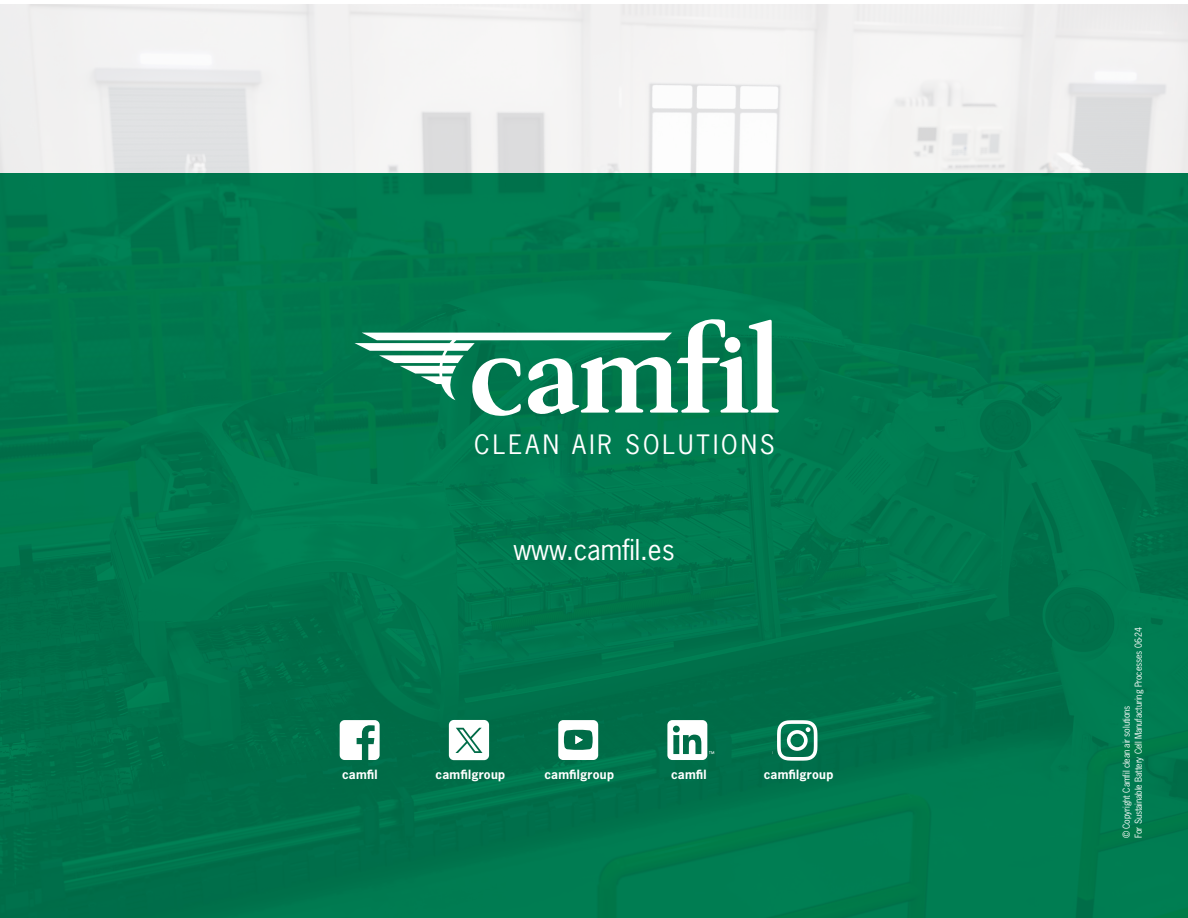
<style>
.page{position:relative;width:1188px;height:918px;background:#fff}
.page>*{position:absolute;margin:0;border:0;box-sizing:border-box;transform-origin:0 0}
.t1{font:27px "News Gothic Std";letter-spacing:-.005em;color:#fff}
.t2{font:25.2px "News Gothic Std";letter-spacing:.12em;color:#fff}
.t3{font:700 12px "News Gothic Std";letter-spacing:.02em;color:#fff}
.t4{font:9px/12px "News Gothic Std";letter-spacing:-.01em;color:#fff;scale:.95 1}
</style>
<div class="page">
<img style="left:0;top:5px;width:1188px;height:913px">
<svg style="left:355px;top:319px;width:424px;height:97px"></svg>
<div style="left:725px;top:337px;width:15px;height:16px;background:#fff;border-radius:50%"></div>
<svg style="left:340px;top:720px;width:40px;height:40px"></svg>
<svg style="left:449px;top:720px;width:40px;height:40px"></svg>
<svg style="left:558px;top:720px;width:40px;height:40px"></svg>
<svg style="left:667px;top:720px;width:47px;height:40px"></svg>
<svg style="left:777px;top:720px;width:40px;height:41px"></svg>
<h2 class="t2" style="left:474px;top:428px;width:302px">CLEAN AIR SOLUTIONS</h2>
<h1 class="t1" style="left:513px;top:533px;width:163px">www.camfil.es</h1>
<h3 class="t3" style="left:342px;top:766px;width:37px">camfil</h3>
<h3 class="t3" style="left:436px;top:766px;width:71px">camfilgroup</h3>
<h3 class="t3" style="left:544px;top:766px;width:71px">camfilgroup</h3>
<h3 class="t3" style="left:671px;top:766px;width:37px">camfil</h3>
<h3 class="t3" style="left:764px;top:766px;width:71px">camfilgroup</h3>
<p class="t4" style="left:1120px;top:838px;width:224px;rotate:-90deg">© Copyright Camfil clean air solutions<br>For Sustainable Battery Cell Manufacturing Processes 06-24</p>
</div>
